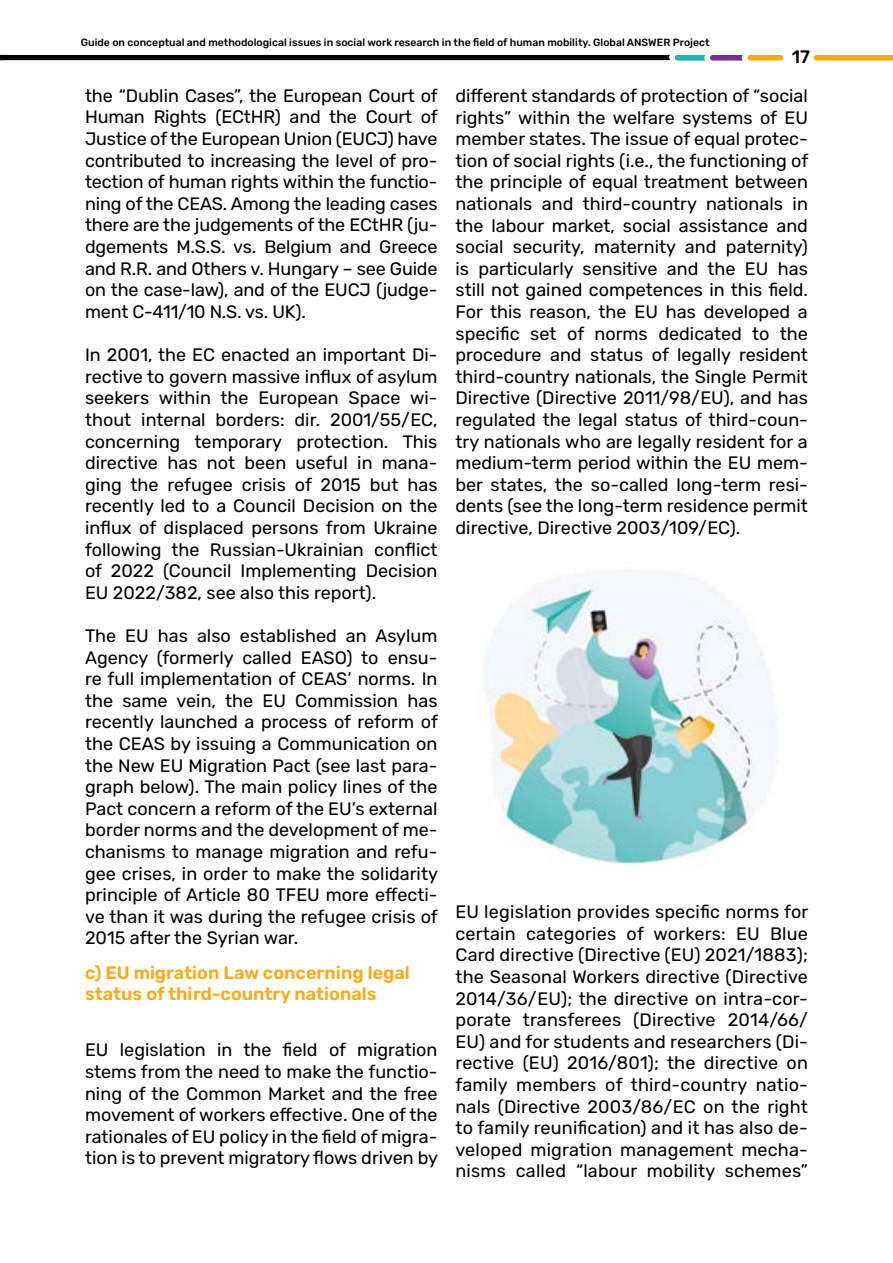
<style>
.page{position:relative;width:893px;height:1263px;background:#fff}
.page>*{position:absolute;margin:0;border:0;box-sizing:border-box;transform-origin:0 0}
.t1{font:18px/21.6px "Rubik";color:#000;text-align:justify}
.t2{font:600 18px/21.6px "Rubik";color:#f8ab1b}
.t3{font:500 18px "Rubik";color:#000}
.t4{font:500 10.5px "Rubik";color:#000}
</style>
<div class="page">
<svg style="left:813px;top:55px;width:80px;height:6px"></svg>
<svg style="left:0;top:55px;width:783px;height:6px"></svg>
<img style="left:484px;top:570px;width:294px;height:295px">
<p class="t4" style="left:81px;top:36px;width:630px">Guide on conceptual and methodological issues in social work research in the field of human mobility. Global ANSWER Project</p>
<p class="t3" style="left:792px;top:47px;width:20px">17</p>
<p class="t1" style="left:85px;top:85px;width:354px">the “Dublin Cases”, the European Court of Human Rights (ECtHR) and the Court of Justice of the European Union (EUCJ) have contributed to increasing the level of pro&shy;tection of human rights within the functio&shy;ning of the CEAS. Among the leading cases there are the judgements of the ECtHR (ju&shy;dgements M.S.S. vs. Belgium and Greece and R.R. and Others v. Hungary – see Guide on the case-law), and of the EUCJ (judge&shy;ment C-411/10 N.S. vs. UK).</p>
<p class="t1" style="left:85px;top:345px;width:354px">In 2001, the EC enacted an important Di&shy;rective to govern massive influx of asylum seekers within the European Space wi&shy;thout internal borders: dir. 2001/55/EC, concerning temporary protection. This directive has not been useful in mana&shy;ging the refugee crisis of 2015 but has recently led to a Council Decision on the influx of displaced persons from Ukraine following the Russian-Ukrainian conflict of 2022 (Council Implementing Decision EU 2022/382, see also this report).</p>
<p class="t1" style="left:85px;top:625px;width:354px">The EU has also established an Asylum Agency (formerly called EASO) to ensu&shy;re full implementation of CEAS’ norms. In the same vein, the EU Commission has recently launched a process of reform of the CEAS by issuing a Communication on the New EU Migration Pact (see last para&shy;graph below). The main policy lines of the Pact concern a reform of the EU’s external border norms and the development of me&shy;chanisms to manage migration and refu&shy;gee crises, in order to make the solidarity principle of Article 80 TFEU more effecti&shy;ve than it was during the refugee crisis of 2015 after the Syrian war.</p>
<p class="t2" style="left:85px;top:962px;width:326px">c) EU migration Law concerning legal status of third-country nationals</p>
<p class="t1" style="left:85px;top:1040px;width:354px">EU legislation in the field of migration stems from the need to make the functio&shy;ning of the Common Market and the free movement of workers effective. One of the rationales of EU policy in the field of migra&shy;tion is to prevent migratory flows driven by</p>
<p class="t1" style="left:455px;top:85px;width:354px">different standards of protection of “social rights” within the welfare systems of EU member states. The issue of equal protec&shy;tion of social rights (i.e., the functioning of the principle of equal treatment between nationals and third-country nationals in the labour market, social assistance and social security, maternity and paternity) is particularly sensitive and the EU has still not gained competences in this field.<br>For this reason, the EU has developed a specific set of norms dedicated to the procedure and status of legally resident third-country nationals, the Single Permit Directive (Directive 2011/98/EU), and has regulated the legal status of third-coun&shy;try nationals who are legally resident for a medium-term period within the EU mem&shy;ber states, the so-called long-term resi&shy;dents (see the long-term residence permit directive, Directive 2003/109/EC).</p>
<p class="t1" style="left:455px;top:901px;width:354px">EU legislation provides specific norms for certain categories of workers: EU Blue Card directive (Directive (EU) 2021/1883); the Seasonal Workers directive (Directive 2014/36/EU); the directive on intra-cor&shy;porate transferees (Directive 2014/66/ EU) and for students and researchers (Di&shy;rective (EU) 2016/801); the directive on family members of third-country natio&shy;nals (Directive 2003/86/EC on the right to family reunification) and it has also de&shy;veloped migration management mecha&shy;nisms called “labour mobility schemes”</p>
</div>
